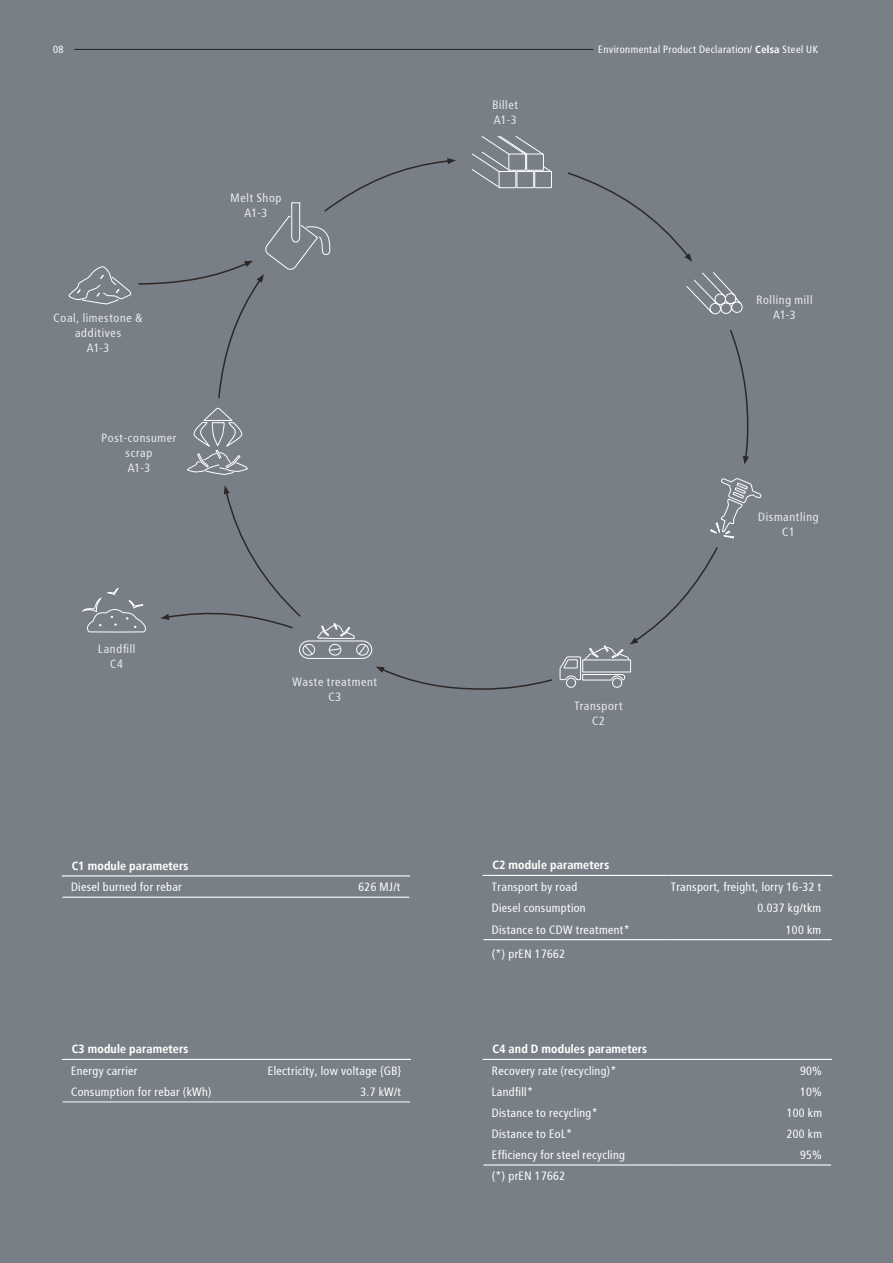
<style>
.page{position:relative;width:893px;height:1263px;background:#787f86}
.page>*{position:absolute;margin:0;border:0;box-sizing:border-box;transform-origin:0 0}
.Texto{font:12px "Transit";letter-spacing:-.01em;color:#fff}
.Intro{font:12px/15px "Transit";letter-spacing:.015em;color:#ebebea;text-align:center}
.Texto-2{font:700 12px "Transit";letter-spacing:-.01em;color:#fff}
.t1{font:10.5px "Transit";color:#fff}
.s1{font-family:"Arial"}
.s2{font-weight:700}
</style>
<div class="page">
<svg style="left:686px;top:272px;width:57px;height:43px"></svg>
<svg style="left:472px;top:136px;width:80px;height:52px"></svg>
<hr style="left:74px;top:49px;width:519px;height:1px;background:#231f20">
<svg style="left:187px;top:408px;width:61px;height:67px"></svg>
<svg style="left:82px;top:587px;width:64px;height:46px"></svg>
<svg style="left:68px;top:266px;width:63px;height:38px"></svg>
<svg style="left:138px;top:158px;width:318px;height:241px"></svg>
<svg style="left:376px;top:666px;width:176px;height:24px"></svg>
<svg style="left:730px;top:329px;width:19px;height:135px"></svg>
<svg style="left:568px;top:172px;width:124px;height:90px"></svg>
<svg style="left:710px;top:478px;width:52px;height:61px"></svg>
<hr style="left:492px;top:875px;width:177px;height:1px;background:#fff">
<hr style="left:669px;top:875px;width:153px;height:1px;background:#fff">
<hr style="left:492px;top:939px;width:177px;height:1px;background:#fff">
<hr style="left:669px;top:939px;width:153px;height:1px;background:#fff">
<hr style="left:71px;top:1059px;width:181px;height:1px;background:#fff">
<hr style="left:252px;top:1059px;width:150px;height:1px;background:#fff">
<hr style="left:71px;top:1101px;width:181px;height:1px;background:#fff">
<hr style="left:252px;top:1101px;width:150px;height:1px;background:#fff">
<hr style="left:492px;top:1059px;width:181px;height:1px;background:#fff">
<hr style="left:673px;top:1059px;width:149px;height:1px;background:#fff">
<hr style="left:492px;top:1164px;width:181px;height:1px;background:#fff">
<hr style="left:673px;top:1164px;width:149px;height:1px;background:#fff">
<hr style="left:71px;top:875px;width:181px;height:1px;background:#fff">
<hr style="left:252px;top:875px;width:149px;height:1px;background:#fff">
<hr style="left:71px;top:897px;width:181px;height:1px;background:#fff">
<hr style="left:252px;top:897px;width:149px;height:1px;background:#fff">
<svg style="left:559px;top:547px;width:159px;height:141px"></svg>
<svg style="left:160px;top:485px;width:212px;height:174px"></svg>
<p class="t1" style="left:53px;top:43px;width:12px">08</p>
<p class="t1" style="left:598px;top:43px;width:222px">Environmental Product Declarati<span class="s1">on</span>/ <span class="s2">Celsa</span> Steel UK</p>
<p class="Intro" style="left:231px;top:190px;width:53px">Melt Shop</p>
<p class="Intro" style="left:245px;top:205px;width:25px">A1-3</p>
<p class="Intro" style="left:492px;top:98px;width:28px">Billet</p>
<p class="Intro" style="left:494px;top:113px;width:25px">A1-3</p>
<p class="Intro" style="left:756px;top:292px;width:58px">Rolling mill</p>
<p class="Intro" style="left:54px;top:311px;width:91px">Coal, limestone &amp;</p>
<p class="Intro" style="left:773px;top:307px;width:25px">A1-3</p>
<p class="Intro" style="left:75px;top:326px;width:48px">additives</p>
<p class="Intro" style="left:87px;top:341px;width:25px">A1-3</p>
<p class="Intro" style="left:102px;top:430px;width:77px">Post-consumer scrap</p>
<p class="Intro" style="left:128px;top:460px;width:25px">A1-3</p>
<p class="Intro" style="left:98px;top:642px;width:39px">Landfill</p>
<p class="Intro" style="left:110px;top:657px;width:15px">C4</p>
<p class="Intro" style="left:293px;top:674px;width:86px">Waste treatment</p>
<p class="Intro" style="left:328px;top:689px;width:15px">C3</p>
<p class="Texto-2" style="left:72px;top:859px;width:118px">C1 module parameters</p>
<p class="Texto" style="left:71px;top:880px;width:113px">Diesel burned for rebar</p>
<p class="Texto" style="left:358px;top:880px;width:44px">626 MJ/t</p>
<p class="Texto-2" style="left:72px;top:1042px;width:118px">C3 module parameters</p>
<p class="Texto" style="left:71px;top:1063px;width:68px">Energy carrier</p>
<p class="Texto" style="left:268px;top:1063px;width:135px">Electricity, low voltage {GB}</p>
<p class="Texto" style="left:71px;top:1085px;width:142px">Consumption for rebar (kWh)</p>
<p class="Texto" style="left:360px;top:1085px;width:43px">3.7 kW/t</p>
<p class="Intro" style="left:574px;top:698px;width:50px">Transport</p>
<p class="Intro" style="left:592px;top:713px;width:15px">C2</p>
<p class="Intro" style="left:758px;top:509px;width:62px">Dismantling</p>
<p class="Intro" style="left:782px;top:524px;width:15px">C1</p>
<p class="Texto-2" style="left:493px;top:858px;width:118px">C2 module parameters</p>
<p class="Texto" style="left:492px;top:880px;width:87px">Transport by road</p>
<p class="Texto" style="left:671px;top:880px;width:152px">Transport, freight, lorry 16-32 t</p>
<p class="Texto" style="left:492px;top:901px;width:96px">Diesel consumption</p>
<p class="Texto" style="left:757px;top:901px;width:66px">0.037 kg/tkm</p>
<p class="Texto" style="left:492px;top:922px;width:140px">Distance to CDW treatment*</p>
<p class="Texto" style="left:786px;top:922px;width:37px">100 km</p>
<p class="Texto" style="left:492px;top:947px;width:75px">(*) prEN 17662</p>
<p class="Texto-2" style="left:493px;top:1042px;width:156px">C4 and D modules parameters</p>
<p class="Texto" style="left:492px;top:1063px;width:127px">Recovery rate (recycling)*</p>
<p class="Texto" style="left:800px;top:1063px;width:24px">90%</p>
<p class="Texto" style="left:492px;top:1084px;width:43px">Landfill*</p>
<p class="Texto" style="left:800px;top:1084px;width:24px">10%</p>
<p class="Texto" style="left:492px;top:1105px;width:108px">Distance to recycling*</p>
<p class="Texto" style="left:787px;top:1105px;width:37px">100 km</p>
<p class="Texto" style="left:492px;top:1126px;width:82px">Distance to EoL*</p>
<p class="Texto" style="left:787px;top:1126px;width:37px">200 km</p>
<p class="Texto" style="left:492px;top:1148px;width:135px">Efficiency for steel recycling</p>
<p class="Texto" style="left:800px;top:1148px;width:24px">95%</p>
<p class="Texto" style="left:492px;top:1169px;width:75px">(*) prEN 17662</p>
</div>
